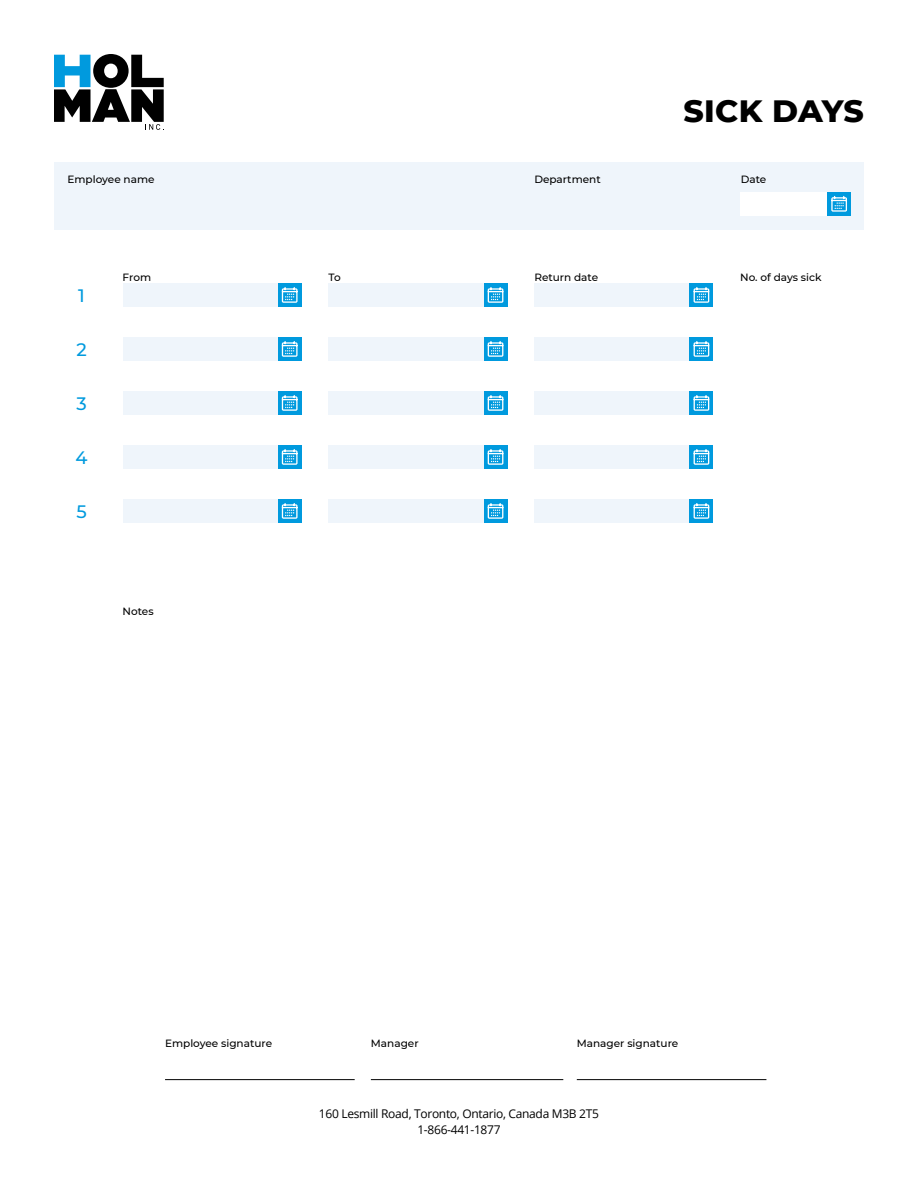
<style>
.page{position:relative;width:918px;height:1188px;background:#fff}
.page>*{position:absolute;margin:0;border:0;box-sizing:border-box;transform-origin:0 0}
.t1{font:800 31.5px "Montserrat";letter-spacing:.005em;color:#000}
.t2{font:500 18px "Montserrat";color:#009ade}
.t3{font:12px/15.8px "Open Sans";letter-spacing:-.025em;color:#000;text-align:center}
.t4{font:500 10.5px "Montserrat";color:#000}
</style>
<div class="page">
<svg style="left:54px;top:54px;width:110px;height:76px"></svg>
<div style="left:54px;top:162px;width:810px;height:68px;background:#eff5fb"></div>
<div style="left:123px;top:283px;width:179px;height:24px;background:#eff5fb"></div>
<div style="left:123px;top:337px;width:179px;height:24px;background:#eff5fb"></div>
<div style="left:123px;top:391px;width:179px;height:24px;background:#eff5fb"></div>
<div style="left:123px;top:445px;width:179px;height:24px;background:#eff5fb"></div>
<div style="left:123px;top:499px;width:179px;height:24px;background:#eff5fb"></div>
<div style="left:328px;top:283px;width:179px;height:24px;background:#eff5fb"></div>
<div style="left:328px;top:337px;width:179px;height:24px;background:#eff5fb"></div>
<div style="left:328px;top:391px;width:179px;height:24px;background:#eff5fb"></div>
<div style="left:328px;top:445px;width:179px;height:24px;background:#eff5fb"></div>
<div style="left:328px;top:499px;width:179px;height:24px;background:#eff5fb"></div>
<div style="left:534px;top:283px;width:179px;height:24px;background:#eff5fb"></div>
<div style="left:534px;top:337px;width:179px;height:24px;background:#eff5fb"></div>
<div style="left:534px;top:391px;width:179px;height:24px;background:#eff5fb"></div>
<div style="left:534px;top:445px;width:179px;height:24px;background:#eff5fb"></div>
<div style="left:534px;top:499px;width:179px;height:24px;background:#eff5fb"></div>
<div style="left:741px;top:192px;width:110px;height:24px;background:#fff"></div>
<div style="left:827px;top:192px;width:24px;height:24px;background:#009ade"></div>
<svg style="left:831px;top:196px;width:16px;height:16px"></svg>
<div style="left:278px;top:283px;width:24px;height:24px;background:#009ade"></div>
<svg style="left:282px;top:287px;width:16px;height:16px"></svg>
<div style="left:278px;top:337px;width:24px;height:24px;background:#009ade"></div>
<svg style="left:282px;top:341px;width:16px;height:16px"></svg>
<div style="left:278px;top:391px;width:24px;height:24px;background:#009ade"></div>
<svg style="left:282px;top:395px;width:16px;height:16px"></svg>
<div style="left:278px;top:445px;width:24px;height:24px;background:#009ade"></div>
<svg style="left:282px;top:449px;width:16px;height:16px"></svg>
<div style="left:278px;top:499px;width:24px;height:24px;background:#009ade"></div>
<svg style="left:282px;top:503px;width:16px;height:16px"></svg>
<div style="left:484px;top:283px;width:23px;height:24px;background:#009ade"></div>
<svg style="left:488px;top:287px;width:15px;height:16px"></svg>
<div style="left:484px;top:337px;width:23px;height:24px;background:#009ade"></div>
<svg style="left:488px;top:341px;width:15px;height:16px"></svg>
<div style="left:484px;top:391px;width:23px;height:24px;background:#009ade"></div>
<svg style="left:488px;top:395px;width:15px;height:16px"></svg>
<div style="left:484px;top:445px;width:23px;height:24px;background:#009ade"></div>
<svg style="left:488px;top:449px;width:15px;height:16px"></svg>
<div style="left:484px;top:499px;width:23px;height:24px;background:#009ade"></div>
<svg style="left:488px;top:503px;width:15px;height:16px"></svg>
<div style="left:690px;top:283px;width:23px;height:24px;background:#009ade"></div>
<svg style="left:694px;top:287px;width:15px;height:16px"></svg>
<div style="left:690px;top:337px;width:23px;height:24px;background:#009ade"></div>
<svg style="left:694px;top:341px;width:15px;height:16px"></svg>
<div style="left:690px;top:391px;width:23px;height:24px;background:#009ade"></div>
<svg style="left:694px;top:395px;width:15px;height:16px"></svg>
<div style="left:690px;top:445px;width:23px;height:24px;background:#009ade"></div>
<svg style="left:694px;top:449px;width:15px;height:16px"></svg>
<div style="left:690px;top:499px;width:23px;height:24px;background:#009ade"></div>
<svg style="left:694px;top:503px;width:15px;height:16px"></svg>
<hr style="left:165px;top:1079px;width:190px;height:1px;background:#000">
<hr style="left:577px;top:1079px;width:189px;height:1px;background:#000">
<hr style="left:371px;top:1079px;width:192px;height:1px;background:#000">
<p class="t4" style="left:68px;top:172px;width:89px">Employee name</p>
<p class="t4" style="left:534px;top:172px;width:68px">Department</p>
<h1 class="t1" style="left:684px;top:88px;width:182px">SICK DAYS</h1>
<p class="t4" style="left:741px;top:172px;width:27px">Date</p>
<h2 class="t2" style="left:78px;top:283px;width:8px">1</h2>
<h2 class="t2" style="left:76px;top:337px;width:12px">2</h2>
<h2 class="t2" style="left:76px;top:391px;width:12px">3</h2>
<h2 class="t2" style="left:76px;top:445px;width:14px">4</h2>
<h2 class="t2" style="left:76px;top:499px;width:12px">5</h2>
<p class="t4" style="left:123px;top:270px;width:30px">From</p>
<p class="t4" style="left:328px;top:270px;width:14px">To</p>
<p class="t4" style="left:534px;top:270px;width:65px">Return date</p>
<p class="t4" style="left:740px;top:270px;width:83px">No. of days sick</p>
<p class="t4" style="left:123px;top:604px;width:33px">Notes</p>
<p class="t4" style="left:165px;top:1036px;width:109px">Employee signature</p>
<p class="t4" style="left:371px;top:1036px;width:49px">Manager</p>
<p class="t4" style="left:577px;top:1036px;width:103px">Manager signature</p>
<p class="t3" style="left:319px;top:1106px;width:282px">160 Lesmill Road, Toronto, Ontario, Canada M3B 2T5<br>1-866-441-1877</p>
</div>
